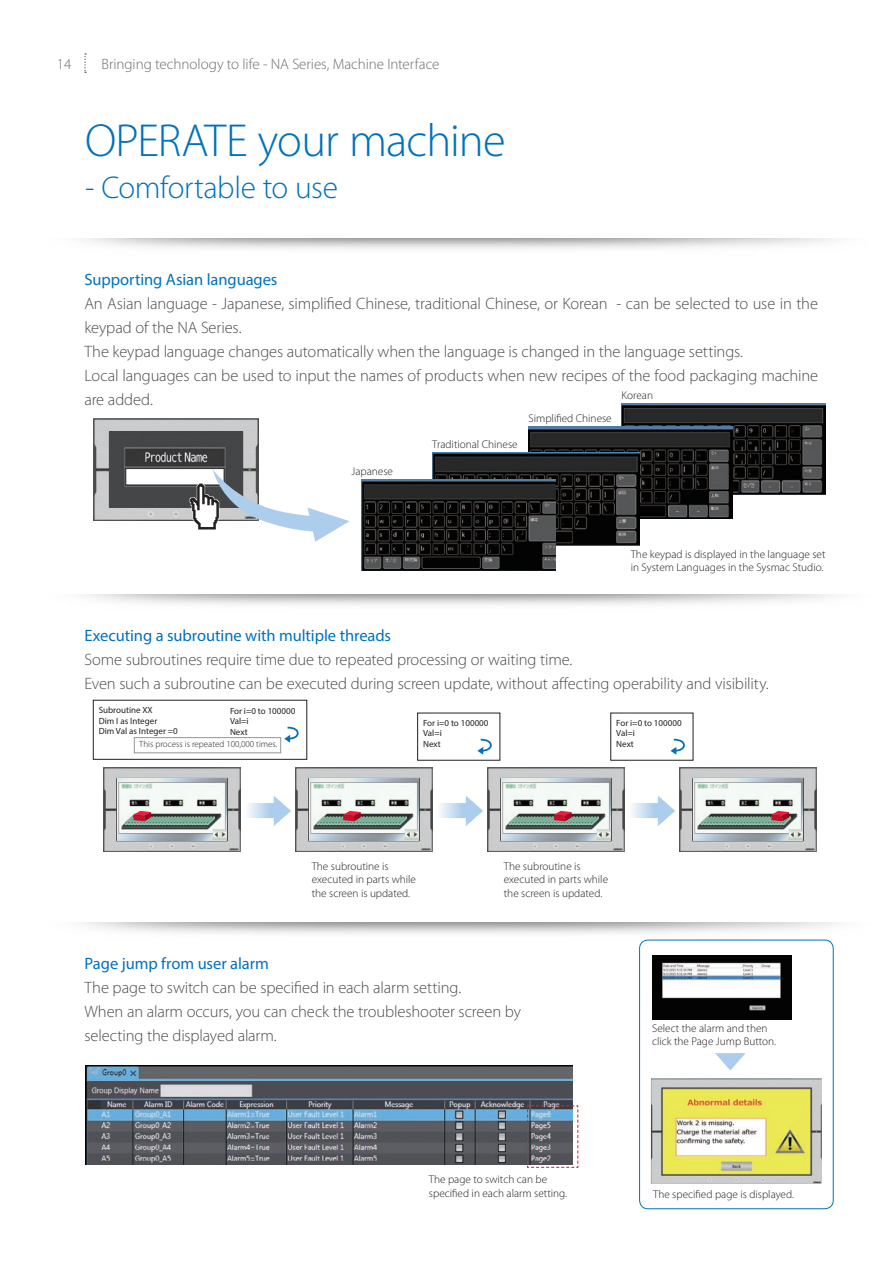
<style>
.page{position:relative;width:893px;height:1263px;background:#fff}
.page>*{position:absolute;margin:0;border:0;box-sizing:border-box;transform-origin:0 0}
.t1{font:300 46.5px "Myriad Pro";letter-spacing:-.02em;color:#0072bc}
.t2{font:300 31.5px "Myriad Pro";letter-spacing:-.01em;color:#0072bc}
.t3{font:300 16.5px/24px "Myriad Pro";letter-spacing:-.01em;color:#4b4c4d}
.t4{font:16.5px "Myriad Pro";letter-spacing:-.005em;color:#0072bc}
.t5{font:300 15px "Myriad Pro";letter-spacing:-.005em;color:#6c6d70}
.t6{font:300 11.25px/13.5px "Myriad Pro";color:#231f20}
.t7{font:9px/10.8px "Myriad Pro";color:#231f20}
.t8{font:300 9px "Myriad Pro";color:#231f20}
</style>
<div class="page">
<img style="left:651px;top:1078px;width:171px;height:106px">
<img style="left:85px;top:1065px;width:487px;height:99px">
<svg style="left:526px;top:1105px;width:53px;height:63px;background:#7d7e8a"></svg>
<img style="left:621px;top:403px;width:205px;height:92px">
<img style="left:652px;top:976px;width:139px;height:43px">
<img style="left:93px;top:418px;width:166px;height:102px">
<img style="left:110px;top:432px;width:132px;height:74px">
<img style="left:529px;top:427px;width:204px;height:91px">
<div style="left:639px;top:940px;width:194px;height:269px;border:1px solid #0072bc;border-radius:9px"></div>
<svg style="left:715px;top:1053px;width:31px;height:17px"></svg>
<img style="left:432px;top:453px;width:207px;height:92px">
<img style="left:361px;top:479px;width:195px;height:91px">
<img style="left:85px;top:923px;width:750px;height:53px">
<svg style="left:189px;top:469px;width:161px;height:73px"></svg>
<div style="left:134px;top:737px;width:147px;height:16px;border:1px solid #939598"></div>
<svg style="left:248px;top:803px;width:26px;height:15px"></svg>
<svg style="left:274px;top:796px;width:17px;height:30px"></svg>
<svg style="left:440px;top:803px;width:26px;height:15px"></svg>
<svg style="left:466px;top:796px;width:17px;height:30px"></svg>
<svg style="left:632px;top:803px;width:26px;height:15px"></svg>
<svg style="left:658px;top:796px;width:17px;height:30px"></svg>
<img style="left:103px;top:767px;width:137px;height:85px">
<img style="left:117px;top:778px;width:110px;height:62px">
<svg style="left:134px;top:811px;width:17px;height:10px"></svg>
<img style="left:295px;top:767px;width:137px;height:85px">
<img style="left:309px;top:778px;width:110px;height:62px">
<svg style="left:343px;top:811px;width:18px;height:10px"></svg>
<img style="left:487px;top:767px;width:137px;height:85px">
<img style="left:501px;top:778px;width:110px;height:62px">
<svg style="left:554px;top:811px;width:18px;height:10px"></svg>
<img style="left:679px;top:767px;width:137px;height:85px">
<img style="left:693px;top:778px;width:110px;height:62px">
<svg style="left:771px;top:811px;width:18px;height:10px"></svg>
<svg style="left:284px;top:726px;width:15px;height:17px"></svg>
<svg style="left:477px;top:738px;width:15px;height:17px"></svg>
<svg style="left:670px;top:738px;width:15px;height:17px"></svg>
<svg style="left:84px;top:53px;width:2px;height:20px"></svg>
<p class="t5" style="left:57px;top:55px;width:16px">14</p>
<p class="t5" style="left:102px;top:55px;width:339px">Bringing technology to life - NA Series, Machine Interface</p>
<h1 class="t1" style="left:85px;top:112px;width:422px">OPERATE your machine</h1>
<h2 class="t2" style="left:85px;top:168px;width:254px">- Comfortable to use</h2>
<p class="t4" style="left:84px;top:269px;width:195px">Supporting Asian languages</p>
<p class="t3" style="left:84px;top:291px;width:735px">An Asian language - Japanese, simplified Chinese, traditional Chinese, or Korean - can be selected to use in the keypad of the NA Series.<br>The keypad language changes automatically when the language is changed in the language settings.<br>Local languages can be used to input the names of products when new recipes of the food packaging machine are added.</p>
<p class="t6" style="left:621px;top:388px;width:33px">Korean</p>
<p class="t6" style="left:352px;top:464px;width:43px">Japanese</p>
<p class="t6" style="left:432px;top:437px;width:87px">Traditional Chinese</p>
<p class="t6" style="left:529px;top:412px;width:85px">Simplified Chinese</p>
<p class="t6" style="left:631px;top:547px;width:196px">The keypad is displayed in the language set in System Languages in the Sysmac Studio.</p>
<p class="t4" style="left:84px;top:625px;width:308px">Executing a subroutine with multiple threads</p>
<p class="t3" style="left:84px;top:647px;width:686px">Some subroutines require time due to repeated processing or waiting time.<br>Even such a subroutine can be executed during screen update, without affecting operability and visibility.</p>
<p class="t7" style="left:99px;top:704px;width:81px">Subroutine XX<br>Dim I as Integer<br>Dim Val as Integer =0</p>
<p class="t8" style="left:139px;top:739px;width:140px">This process is repeated 100,000 times.</p>
<p class="t7" style="left:230px;top:705px;width:67px">For i=0 to 100000<br>Val=i<br>Next</p>
<p class="t7" style="left:423px;top:717px;width:67px">For i=0 to 100000<br>Val=i<br>Next</p>
<p class="t7" style="left:616px;top:717px;width:67px">For i=0 to 100000<br>Val=i<br>Next</p>
<p class="t6" style="left:312px;top:859px;width:106px">The subroutine is executed in parts while the screen is updated.</p>
<p class="t6" style="left:504px;top:859px;width:106px">The subroutine is executed in parts while the screen is updated.</p>
<p class="t4" style="left:84px;top:953px;width:186px">Page jump from user alarm</p>
<p class="t3" style="left:84px;top:975px;width:438px">The page to switch can be specified in each alarm setting.<br>When an alarm occurs, you can check the troubleshooter screen by selecting the displayed alarm.</p>
<p class="t6" style="left:429px;top:1173px;width:140px">The page to switch can be specified in each alarm setting.</p>
<p class="t6" style="left:652px;top:1021px;width:126px">Select the alarm and then click the Page Jump Button.</p>
<p class="t6" style="left:653px;top:1187px;width:142px">The specified page is displayed.</p>
</div>
